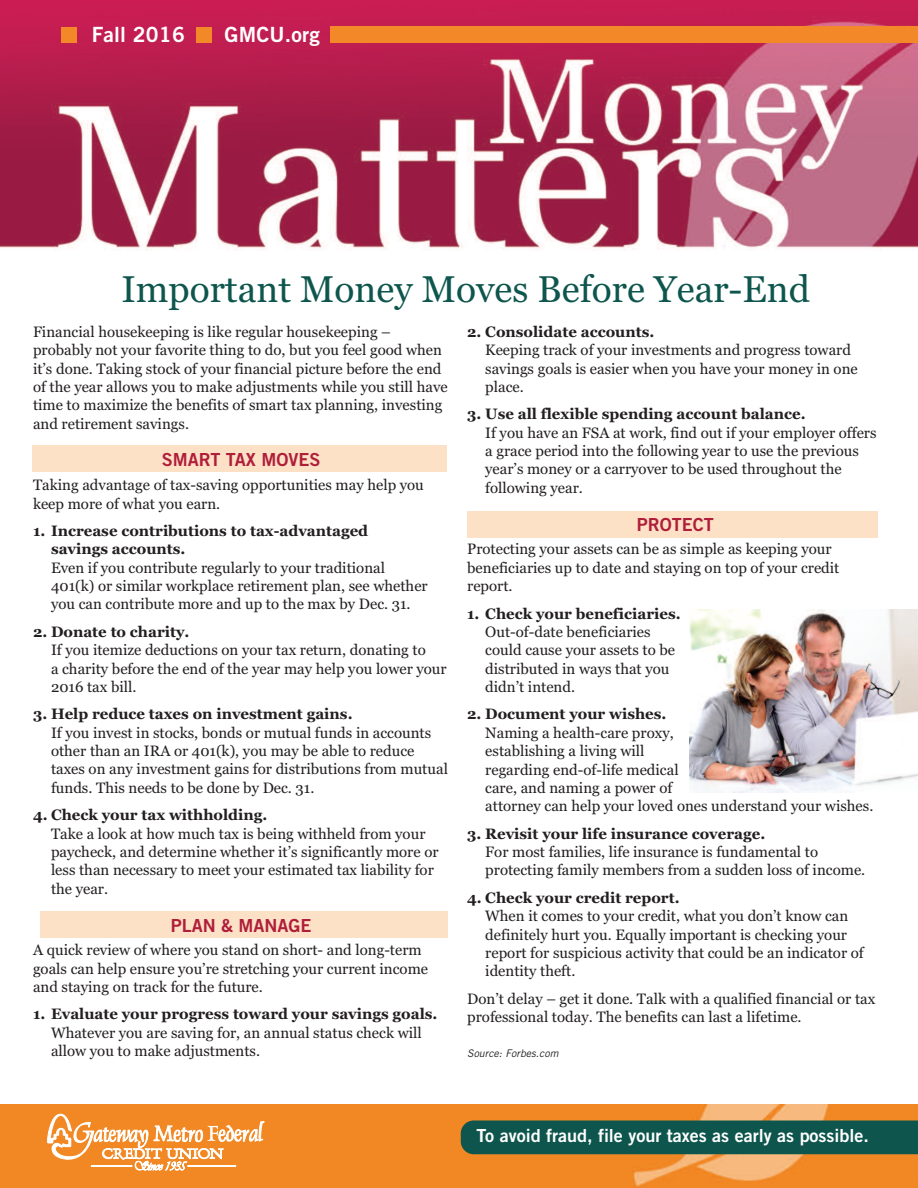
<style>
.page{position:relative;width:918px;height:1188px;background:#fff}
.page>*{position:absolute;margin:0;border:0;box-sizing:border-box;transform-origin:0 0}
.t1{font:37.05px "Georgia";color:#0e564d}
.t2{font:21px "Trade Gothic Bold Two";letter-spacing:.01em;color:#fff}
.t3{font:18px "Trade Gothic Bold Two";color:#fff}
.t4{font:18px "Trade Gothic Bold Two";color:#af1e3a}
.t5{font:15px/18.3px "Georgia";color:#231f20}
.t6{font:700 15px/18.3px "Georgia";color:#231f20}
.t7{font:italic 10.5px "Trade Gothic";letter-spacing:.005em;color:#231f20}
</style>
<div class="page">
<img style="left:1px;top:1105px;width:917px;height:83px">
<img style="left:0;top:0;width:918px;height:250px">
<div style="left:62px;top:27px;width:15px;height:15px;background:#f28827"></div>
<div style="left:196px;top:27px;width:16px;height:15px;background:#f28827"></div>
<div style="left:331px;top:26px;width:587px;height:17px;background:#f28827"></div>
<svg style="left:47px;top:1114px;width:217px;height:56px"></svg>
<div style="left:33px;top:445px;width:414px;height:27px;background:#fde1c6"></div>
<div style="left:40px;top:911px;width:408px;height:27px;background:#fde1c6"></div>
<div style="left:467px;top:511px;width:411px;height:27px;background:#fde1c6"></div>
<div style="left:461px;top:1120px;width:457px;height:34px;background:#0e564d"></div>
<img style="left:690px;top:609px;width:228px;height:183px">
<h2 class="t2" style="left:92px;top:27px;width:95px">Fall 2016</h2>
<h2 class="t2" style="left:225px;top:27px;width:97px">GMCU.org</h2>
<h1 class="t1" style="left:121px;top:268px;width:690px">Important Money Moves Before Year-End</h1>
<p class="t5" style="left:33px;top:323px;width:416px">Financial housekeeping is like regular housekeeping – probably not your favorite thing to do, but you feel good when it’s done. Taking stock of your financial picture before the end of the year allows you to make adjustments while you still have time to maximize the benefits of smart tax planning, investing and retirement savings.</p>
<p class="t4" style="left:162px;top:453px;width:160px">SMART TAX MOVES</p>
<p class="t5" style="left:33px;top:476px;width:392px">Taking advantage of tax-saving opportunities may help you keep more of what you earn.</p>
<p class="t6" style="left:51px;top:522px;width:319px;text-indent:-18px">1. Increase contributions to tax-advantaged savings accounts.</p>
<p class="t5" style="left:51px;top:558px;width:378px">Even if you contribute regularly to your traditional<br>401(k) or similar workplace retirement plan, see whether you can contribute more and up to the max by Dec. 31.</p>
<p class="t6" style="left:33px;top:623px;width:158px">2. Donate to charity.</p>
<p class="t5" style="left:51px;top:641px;width:397px">If you itemize deductions on your tax return, donating to<br>a charity before the end of the year may help you lower your<br>2016 tax bill.</p>
<p class="t6" style="left:33px;top:705px;width:321px">3. Help reduce taxes on investment gains.</p>
<p class="t5" style="left:51px;top:723px;width:398px">If you invest in stocks, bonds or mutual funds in accounts other than an IRA or 401(k), you may be able to reduce taxes on any investment gains for distributions from mutual funds. This needs to be done by Dec. 31.</p>
<p class="t6" style="left:33px;top:806px;width:236px">4. Check your tax withholding.</p>
<p class="t5" style="left:51px;top:824px;width:389px">Take a look at how much tax is being withheld from your paycheck, and determine whether it’s significantly more or less than necessary to meet your estimated tax liability for the year.</p>
<p class="t4" style="left:171px;top:919px;width:142px">PLAN &amp; MANAGE</p>
<p class="t5" style="left:33px;top:941px;width:397px">A quick review of where you stand on short- and long-term goals can help ensure you’re stretching your current income and staying on track for the future.</p>
<p class="t6" style="left:33px;top:1005px;width:406px">1. Evaluate your progress toward your savings goals.</p>
<p class="t5" style="left:51px;top:1024px;width:372px">Whatever you are saving for, an annual status check will allow you to make adjustments.</p>
<p class="t6" style="left:467px;top:323px;width:189px">2. Consolidate accounts.</p>
<p class="t5" style="left:485px;top:341px;width:374px">Keeping track of your investments and progress toward savings goals is easier when you have your money in one place.</p>
<p class="t6" style="left:467px;top:405px;width:340px">3. Use all flexible spending account balance.</p>
<p class="t5" style="left:485px;top:423px;width:393px">If you have an FSA at work, find out if your employer offers a grace period into the following year to use the previous year’s money or a carryover to be used throughout the following year.</p>
<p class="t4" style="left:637px;top:518px;width:78px">PROTECT</p>
<p class="t5" style="left:467px;top:540px;width:374px">Protecting your assets can be as simple as keeping your beneficiaries up to date and staying on top of your credit report.</p>
<p class="t6" style="left:467px;top:604px;width:215px">1. Check your beneficiaries.</p>
<p class="t5" style="left:485px;top:623px;width:191px">Out-of-date beneficiaries could cause your assets to be distributed in ways that you didn’t intend.</p>
<p class="t6" style="left:467px;top:705px;width:201px">2. Document your wishes.</p>
<p class="t5" style="left:485px;top:723px;width:390px">Naming a health-care proxy,<br>establishing a living will<br>regarding end-of-life medical<br>care, and naming a power of<br>attorney can help your loved ones understand your wishes.</p>
<p class="t6" style="left:467px;top:824px;width:300px">3. Revisit your life insurance coverage.</p>
<p class="t5" style="left:485px;top:843px;width:382px">For most families, life insurance is fundamental to protecting family members from a sudden loss of income.</p>
<p class="t6" style="left:467px;top:889px;width:214px">4. Check your credit report.</p>
<p class="t5" style="left:485px;top:907px;width:380px">When it comes to your credit, what you don’t know can definitely hurt you. Equally important is checking your report for suspicious activity that could be an indicator of identity theft.</p>
<p class="t5" style="left:467px;top:989px;width:410px">Don’t delay – get it done. Talk with a qualified financial or tax professional today. The benefits can last a lifetime.</p>
<p class="t7" style="left:467px;top:1049px;width:93px">Source: Forbes.com</p>
<p class="t3" style="left:477px;top:1129px;width:394px">To avoid fraud, file your taxes as early as possible.</p>
</div>
